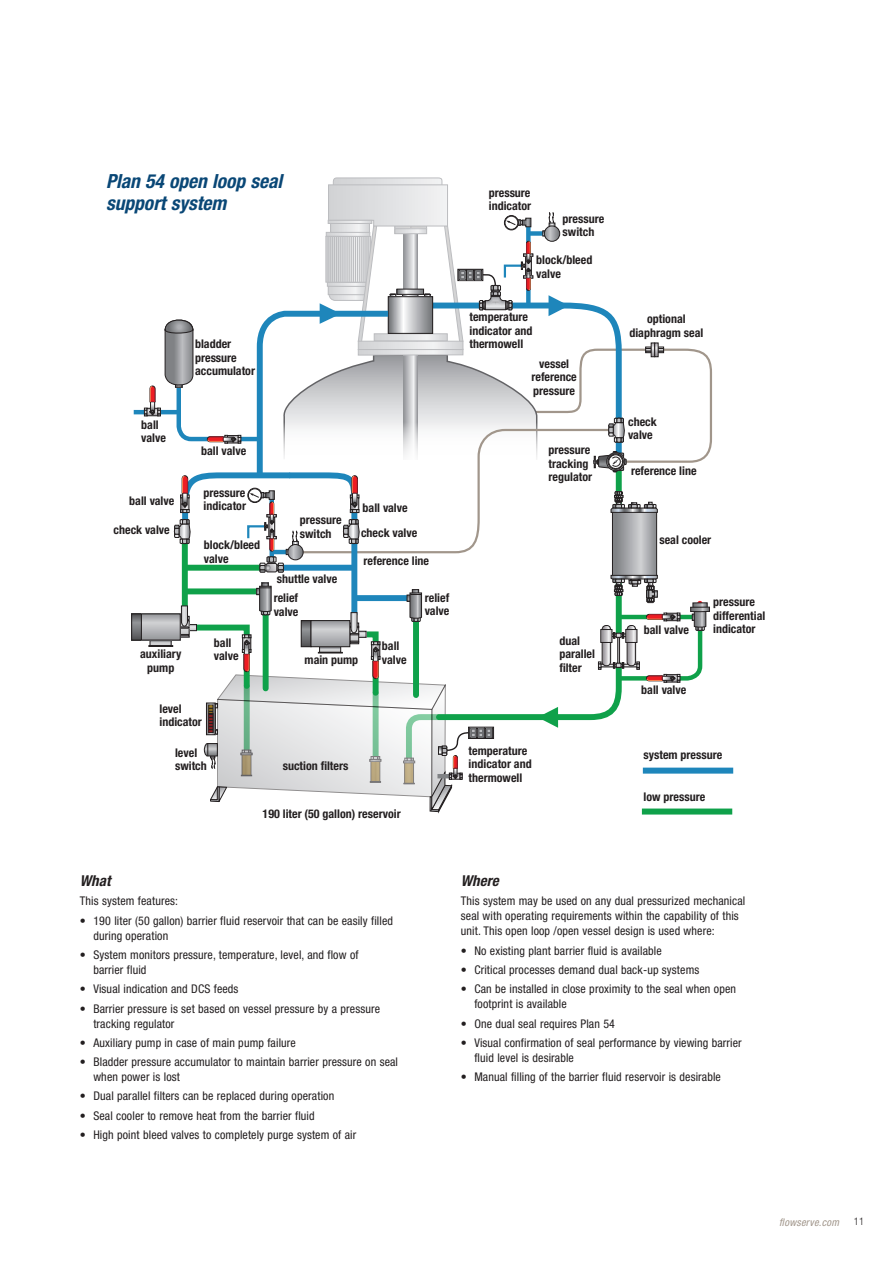
<style>
.page{position:relative;width:893px;height:1263px;background:#fff}
.page>*{position:absolute;margin:0;border:0;box-sizing:border-box;transform-origin:0 0}
.Sub_Header{font:italic 700 condensed 19.5px/22.5px "Helvetica Neue LT Std";color:#094776}
.Brochure_Sub_Title{font:italic 700 condensed 15px "Helvetica Neue LT Std";color:#231f20}
.Listing_Tabs{font:condensed 12px/15px "Helvetica Neue LT Std";letter-spacing:.01em;color:#231f20}
.Body_text{font:700 condensed 12px/13.5px "Helvetica Neue LT Std";color:#231f20}
.Brochure_Sub_Title-2{font:condensed 12px/15px "Helvetica Neue LT Std";letter-spacing:.01em;color:#231f20}
.t1{font:italic condensed 10.5px "Helvetica Neue LT Std";letter-spacing:.025em;color:#a1968b}
.t2{font:300 condensed 10.5px "Helvetica Neue LT Std";color:#231f20}
</style>
<div class="page">
<svg style="left:133px;top:616px;width:7px;height:22px"></svg>
<div style="left:131px;top:614px;width:11px;height:26px;border:1px solid #231f20"></div>
<svg style="left:143px;top:616px;width:1px;height:22px"></svg>
<div style="left:141px;top:614px;width:39px;height:26px;border:1px solid #231f20"></div>
<hr style="left:134px;top:410px;width:45px;height:4px;background:#1e86bb">
<svg style="left:144px;top:177px;width:569px;height:635px"></svg>
<div style="left:643px;top:768px;width:90px;height:6px;background:#1e86bb"></div>
<div style="left:642px;top:808px;width:90px;height:6px;background:#0fa14a"></div>
<p class="Sub_Header" style="left:106px;top:170px;width:178px">Plan 54 open loop seal support system</p>
<p class="Body_text" style="left:141px;top:418px;width:26px">ball valve</p>
<p class="Body_text" style="left:129px;top:494px;width:47px">ball valve</p>
<p class="Body_text" style="left:114px;top:522px;width:58px">check valve</p>
<p class="Body_text" style="left:195px;top:337px;width:38px">bladder</p>
<p class="Body_text" style="left:195px;top:351px;width:43px">pressure</p>
<p class="Body_text" style="left:195px;top:364px;width:61px">accumulator</p>
<p class="Body_text" style="left:201px;top:444px;width:47px">ball valve</p>
<p class="Body_text" style="left:204px;top:486px;width:44px">pressure indicator</p>
<p class="Body_text" style="left:204px;top:538px;width:58px">block/bleed valve</p>
<p class="Body_text" style="left:300px;top:513px;width:43px">pressure switch</p>
<p class="Body_text" style="left:277px;top:572px;width:62px">shuttle valve</p>
<p class="Body_text" style="left:274px;top:591px;width:26px">relief valve</p>
<p class="Body_text" style="left:363px;top:501px;width:47px">ball valve</p>
<p class="Body_text" style="left:361px;top:525px;width:58px">check valve</p>
<p class="Body_text" style="left:364px;top:554px;width:67px">reference line</p>
<p class="Body_text" style="left:425px;top:590px;width:26px">relief valve</p>
<p class="Body_text" style="left:214px;top:635px;width:26px">ball valve</p>
<p class="Body_text" style="left:382px;top:639px;width:26px">ball valve</p>
<p class="Body_text" style="left:140px;top:647px;width:43px;text-align:center">auxiliary pump</p>
<p class="Body_text" style="left:305px;top:653px;width:55px">main pump</p>
<p class="Body_text" style="left:159px;top:701px;width:44px">level indicator</p>
<p class="Body_text" style="left:175px;top:745px;width:33px">level switch</p>
<p class="Body_text" style="left:283px;top:759px;width:67px">suction filters</p>
<p class="Body_text" style="left:263px;top:807px;width:140px">190 liter (50 gallon) reservoir</p>
<p class="Body_text" style="left:489px;top:186px;width:44px">pressure indicator</p>
<p class="Body_text" style="left:563px;top:211px;width:43px">pressure switch</p>
<p class="Body_text" style="left:536px;top:253px;width:58px">block/bleed valve</p>
<p class="Body_text" style="left:469px;top:310px;width:65px">temperature indicator and thermowell</p>
<p class="Body_text" style="left:531px;top:356px;width:47px;text-align:center">vessel reference pressure</p>
<p class="Body_text" style="left:549px;top:443px;width:45px">pressure tracking regulator</p>
<p class="Body_text" style="left:559px;top:634px;width:37px">dual parallel filter</p>
<p class="Body_text" style="left:469px;top:743px;width:65px">temperature indicator and thermowell</p>
<p class="Body_text" style="left:647px;top:312px;width:40px">optional</p>
<p class="Body_text" style="left:629px;top:325px;width:75px">diaphragm seal</p>
<p class="Body_text" style="left:628px;top:414px;width:30px">check valve</p>
<p class="Body_text" style="left:631px;top:464px;width:67px">reference line</p>
<p class="Body_text" style="left:659px;top:533px;width:53px">seal cooler</p>
<p class="Body_text" style="left:644px;top:623px;width:47px">ball valve</p>
<p class="Body_text" style="left:641px;top:683px;width:47px">ball valve</p>
<p class="Body_text" style="left:713px;top:595px;width:54px">pressure differential indicator</p>
<p class="Body_text" style="left:643px;top:748px;width:80px">system pressure</p>
<p class="Body_text" style="left:643px;top:790px;width:63px">low pressure</p>
<p class="Brochure_Sub_Title" style="left:80px;top:872px;width:32px">What</p>
<p class="Brochure_Sub_Title-2" style="left:80px;top:894px;width:100px">This system features:</p>
<p class="Listing_Tabs" style="left:93px;top:913px;width:301px;text-indent:-14px">• 190 liter (50 gallon) barrier fluid reservoir that can be easily filled during operation</p>
<p class="Listing_Tabs" style="left:93px;top:947px;width:267px;text-indent:-14px">• System monitors pressure, temperature, level, and flow of barrier fluid</p>
<p class="Listing_Tabs" style="left:80px;top:981px;width:160px">• Visual indication and DCS feeds</p>
<p class="Listing_Tabs" style="left:93px;top:1001px;width:288px;text-indent:-14px">• Barrier pressure is set based on vessel pressure by a pressure tracking regulator</p>
<p class="Listing_Tabs" style="left:80px;top:1035px;width:217px">• Auxiliary pump in case of main pump failure</p>
<p class="Listing_Tabs" style="left:93px;top:1054px;width:306px;text-indent:-14px">• Bladder pressure accumulator to maintain barrier pressure on seal when power is lost</p>
<p class="Listing_Tabs" style="left:80px;top:1088px;width:256px">• Dual parallel filters can be replaced during operation</p>
<p class="Listing_Tabs" style="left:80px;top:1108px;width:236px">• Seal cooler to remove heat from the barrier fluid</p>
<p class="Listing_Tabs" style="left:80px;top:1127px;width:278px">• High point bleed valves to completely purge system of air</p>
<p class="Brochure_Sub_Title" style="left:461px;top:872px;width:39px">Where</p>
<p class="Brochure_Sub_Title-2" style="left:461px;top:894px;width:286px">This system may be used on any dual pressurized mechanical seal with operating requirements within the capability of this unit. This open loop /open vessel design is used where:</p>
<p class="Listing_Tabs" style="left:461px;top:943px;width:202px">• No existing plant barrier fluid is available</p>
<p class="Listing_Tabs" style="left:461px;top:962px;width:240px">• Critical processes demand dual back-up systems</p>
<p class="Listing_Tabs" style="left:474px;top:981px;width:263px;text-indent:-14px">• Can be installed in close proximity to the seal when open footprint is available</p>
<p class="Listing_Tabs" style="left:461px;top:1016px;width:156px">• One dual seal requires Plan 54</p>
<p class="Listing_Tabs" style="left:474px;top:1035px;width:269px;text-indent:-14px">• Visual confirmation of seal performance by viewing barrier fluid level is desirable</p>
<p class="Listing_Tabs" style="left:461px;top:1069px;width:262px">• Manual filling of the barrier fluid reservoir is desirable</p>
<p class="t1" style="left:779px;top:1216px;width:61px">flowserve.com</p>
<p class="t2" style="left:854px;top:1215px;width:12px">11</p>
</div>
